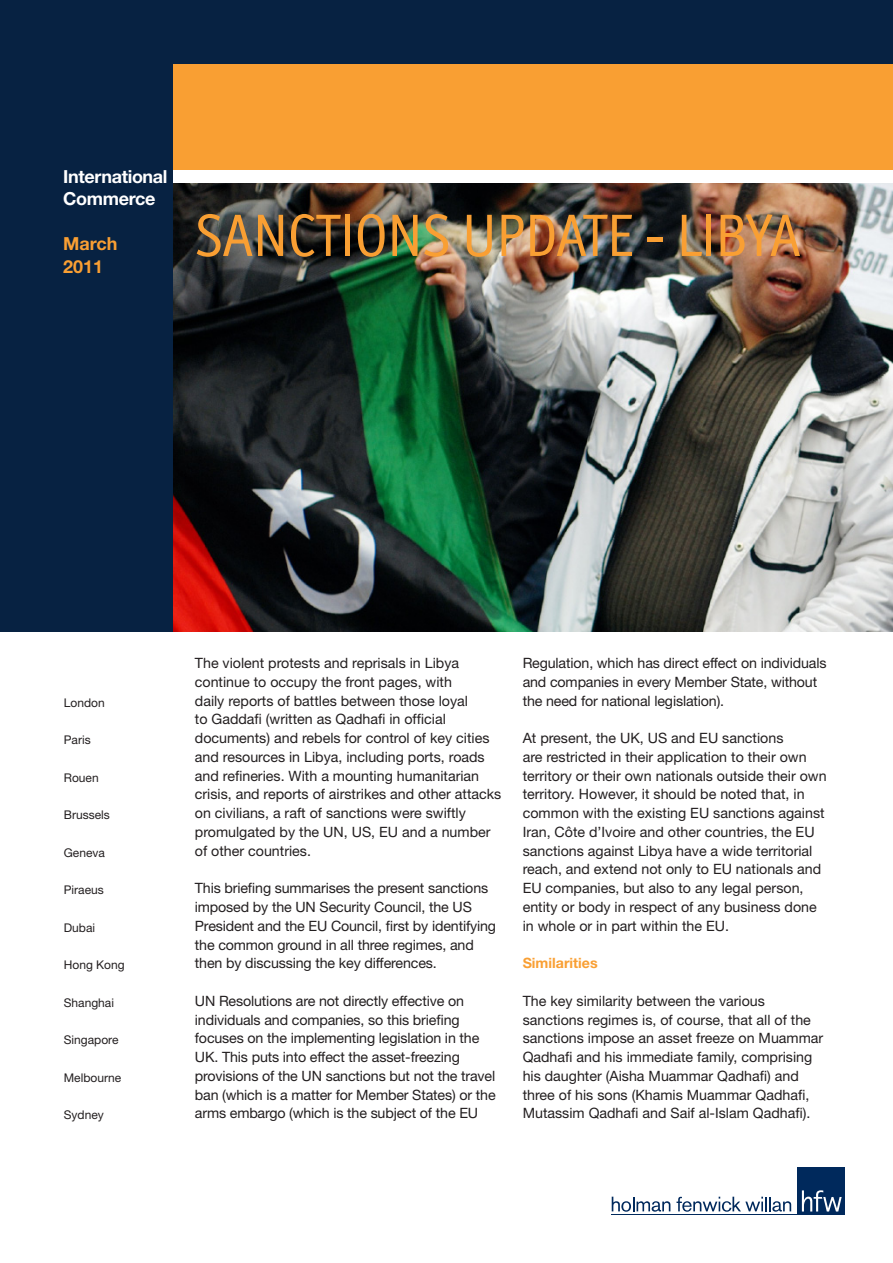
<style>
.page{position:relative;width:893px;height:1263px;background:#fff}
.page>*{position:absolute;margin:0;border:0;box-sizing:border-box;transform-origin:0 0}
.t1{font:60px "Officina Display ITC";color:#f99f33}
.t2{font:700 18px/22.5px "Helvetica Neue LT";letter-spacing:-.02em;color:#fff}
.t3{font:700 18px "Helvetica Neue LT";color:#f99f33}
.t4{font:14.25px/18.8px "Helvetica Neue LT";color:#231f20}
.t5{font:700 14.25px "Helvetica Neue LT";color:#f99f33}
.t6{font:12px "Helvetica Neue LT";color:#231f20}
</style>
<div class="page">
<div style="left:0;top:0;width:893px;height:631px;background:#072242"></div>
<div style="left:174px;top:64px;width:719px;height:563px;background:#f99f33"></div>
<img style="left:174px;top:183px;width:719px;height:448px">
<div style="left:797px;top:1167px;width:48px;height:48px;background:#00295c"></div>
<svg style="left:612px;top:1197px;width:58px;height:15px"></svg>
<svg style="left:676px;top:1197px;width:115px;height:15px"></svg>
<svg style="left:802px;top:1190px;width:40px;height:21px"></svg>
<hr style="left:611px;top:1214px;width:234px;height:1px;background:#00295c">
<div style="left:174px;top:170px;width:719px;height:13px;background:#fff"></div>
<p class="t2" style="left:63px;top:165px;width:106px">International<br>Commerce</p>
<p class="t3" style="left:63px;top:233px;width:56px">March</p>
<p class="t3" style="left:63px;top:255px;width:42px">2011</p>
<p class="t1" style="left:195px;top:201px;width:607px">SANCTIONS UPDATE - LIBYA</p>
<p class="t6" style="left:64px;top:695px;width:42px">London</p>
<p class="t6" style="left:64px;top:733px;width:28px">Paris</p>
<p class="t6" style="left:64px;top:770px;width:36px">Rouen</p>
<p class="t6" style="left:64px;top:808px;width:47px">Brussels</p>
<p class="t6" style="left:64px;top:845px;width:43px">Geneva</p>
<p class="t6" style="left:64px;top:883px;width:41px">Piraeus</p>
<p class="t6" style="left:64px;top:920px;width:33px">Dubai</p>
<p class="t6" style="left:64px;top:958px;width:62px">Hong Kong</p>
<p class="t6" style="left:64px;top:995px;width:52px">Shanghai</p>
<p class="t6" style="left:64px;top:1033px;width:56px">Singapore</p>
<p class="t6" style="left:64px;top:1070px;width:59px">Melbourne</p>
<p class="t6" style="left:64px;top:1108px;width:42px">Sydney</p>
<p class="t4" style="left:195px;top:653px;width:308px">The violent protests and reprisals in Libya continue to occupy the front pages, with<br>daily reports of battles between those loyal<br>to Gaddafi (written as Qadhafi in official documents) and rebels for control of key cities and resources in Libya, including ports, roads and refineries. With a mounting humanitarian crisis, and reports of airstrikes and other attacks on civilians, a raft of sanctions were swiftly promulgated by the UN, US, EU and a number of other countries.</p>
<p class="t4" style="left:195px;top:878px;width:303px">This briefing summarises the present sanctions imposed by the UN Security Council, the US President and the EU Council, first by identifying the common ground in all three regimes, and then by discussing the key differences.</p>
<p class="t4" style="left:195px;top:991px;width:302px">UN Resolutions are not directly effective on individuals and companies, so this briefing focuses on the implementing legislation in the UK. This puts into effect the asset-freezing provisions of the UN sanctions but not the travel ban (which is a matter for Member States) or the arms embargo (which is the subject of the EU</p>
<p class="t4" style="left:523px;top:653px;width:305px">Regulation, which has direct effect on individuals and companies in every Member State, without the need for national legislation).</p>
<p class="t4" style="left:523px;top:728px;width:305px">At present, the UK, US and EU sanctions<br>are restricted in their application to their own territory or their own nationals outside their own territory. However, it should be noted that, in common with the existing EU sanctions against Iran, Côte d’Ivoire and other countries, the EU sanctions against Libya have a wide territorial reach, and extend not only to EU nationals and EU companies, but also to any legal person, entity or body in respect of any business done in whole or in part within the EU.</p>
<p class="t5" style="left:523px;top:954px;width:77px">Similarities</p>
<p class="t4" style="left:523px;top:991px;width:302px">The key similarity between the various sanctions regimes is, of course, that all of the sanctions impose an asset freeze on Muammar Qadhafi and his immediate family, comprising his daughter (Aisha Muammar Qadhafi) and three of his sons (Khamis Muammar Qadhafi, Mutassim Qadhafi and Saif al-Islam Qadhafi).</p>
</div>
